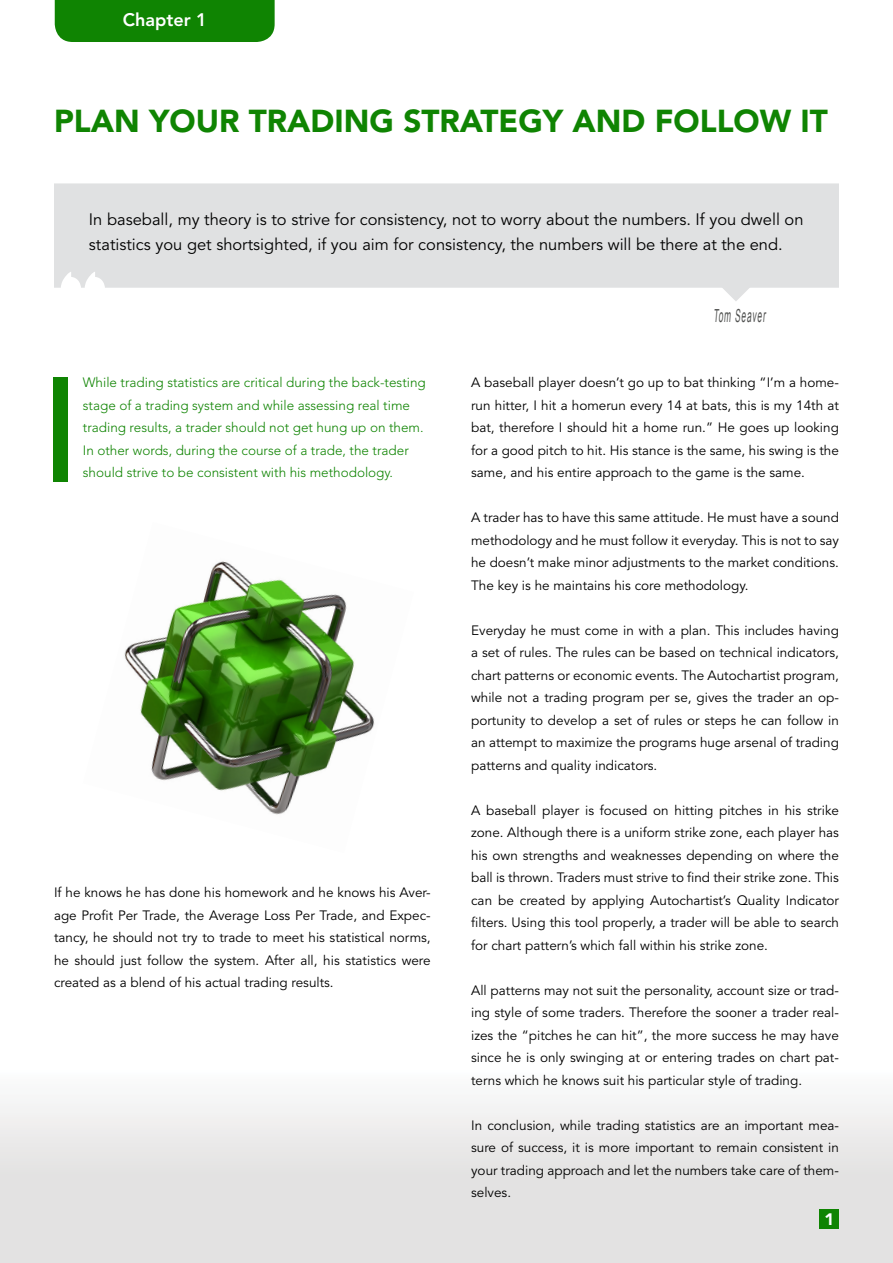
<style>
.page{position:relative;width:893px;height:1263px;background:#fff}
.page>*{position:absolute;margin:0;border:0;box-sizing:border-box;transform-origin:0 0}
.t1{font:900 31.5px "Avenir LT Std";color:#0f8402}
.t2{font:18px "Arial";color:#505150;scale:.46 1}
.t3{font:800 18px "Avenir LT Std";color:#fff}
.t4{font:16.5px/25.5px "Avenir LT Std";color:#000}
.t5{font:900 16.5px "Avenir LT Std";color:#fff}
.t6{font:13.5px/22.5px "Avenir LT Std";color:#000;text-align:justify}
.t7{font:300 13.5px/22.5px "Avenir LT Std";color:#0f8402}
</style>
<div class="page">
<div style="left:0;top:946px;width:893px;height:317px;background:linear-gradient(to bottom,#fff,#dedddd)"></div>
<div style="left:55px;top:0;width:220px;height:42px;background:#0f8402"></div>
<div style="left:54px;top:183px;width:785px;height:105px;background:#e0e1e2;border:2px solid #e0e1e2"></div>
<svg style="left:61px;top:272px;width:44px;height:16px"></svg>
<svg style="left:722px;top:285px;width:28px;height:16px"></svg>
<img style="left:124px;top:561px;width:251px;height:254px">
<div style="left:820px;top:1209px;width:19px;height:19px;background:#0f8402"></div>
<div style="left:53px;top:377px;width:15px;height:104px;background:#0f8402"></div>
<h2 class="t3" style="left:123px;top:9px;width:85px">Chapter 1</h2>
<h1 class="t1" style="left:54px;top:102px;width:775px">PLAN YOUR TRADING STRATEGY AND FOLLOW IT</h1>
<p class="t4" style="left:89px;top:207px;width:716px">In baseball, my theory is to strive for consistency, not to worry about the numbers. If you dwell on statistics you get shortsighted, if you aim for consistency, the numbers will be there at the end.</p>
<h2 class="t2" style="left:713px;top:304px;width:119px">Tom Seaver</h2>
<p class="t7" style="left:83px;top:371px;width:344px">While trading statistics are critical during the back-testing stage of a trading system and while assessing real time trading results, a trader should not get hung up on them.<br>In other words, during the course of a trade, the trader should strive to be consistent with his methodology.</p>
<p class="t6" style="left:471px;top:372px;width:369px">A baseball player doesn’t go up to bat thinking “I’m a home&shy;run hitter, I hit a homerun every 14 at bats, this is my 14th at bat, therefore I should hit a home run.” He goes up looking for a good pitch to hit. His stance is the same, his swing is the same, and his entire approach to the game is the same.</p>
<p class="t6" style="left:471px;top:507px;width:369px">A trader has to have this same attitude. He must have a sound methodology and he must follow it everyday. This is not to say he doesn’t make minor adjustments to the market conditions.<br>The key is he maintains his core methodology.</p>
<p class="t6" style="left:471px;top:619px;width:369px">Everyday he must come in with a plan. This includes having a set of rules. The rules can be based on technical indicators, chart patterns or economic events. The Autochartist program, while not a trading program per se, gives the trader an op&shy;portunity to develop a set of rules or steps he can follow in an attempt to maximize the programs huge arsenal of trading patterns and quality indicators.</p>
<p class="t6" style="left:471px;top:799px;width:369px">A baseball player is focused on hitting pitches in his strike zone. Although there is a uniform strike zone, each player has his own strengths and weaknesses depending on where the ball is thrown. Traders must strive to find their strike zone. This can be created by applying Autochartist’s Quality Indicator filters. Using this tool properly, a trader will be able to search for chart pattern’s which fall within his strike zone.</p>
<p class="t6" style="left:471px;top:979px;width:369px">All patterns may not suit the personality, account size or trad&shy;ing style of some traders. Therefore the sooner a trader real&shy;izes the “pitches he can hit”, the more success he may have since he is only swinging at or entering trades on chart pat&shy;terns which he knows suit his particular style of trading.</p>
<p class="t6" style="left:471px;top:1114px;width:369px">In conclusion, while trading statistics are an important mea&shy;sure of success, it is more important to remain consistent in your trading approach and let the numbers take care of them&shy;selves.</p>
<p class="t6" style="left:54px;top:882px;width:378px">If he knows he has done his homework and he knows his Aver&shy;age Profit Per Trade, the Average Loss Per Trade, and Expec&shy;tancy, he should not try to trade to meet his statistical norms, he should just follow the system. After all, his statistics were created as a blend of his actual trading results.</p>
<p class="t5" style="left:825px;top:1209px;width:11px">1</p>
</div>
